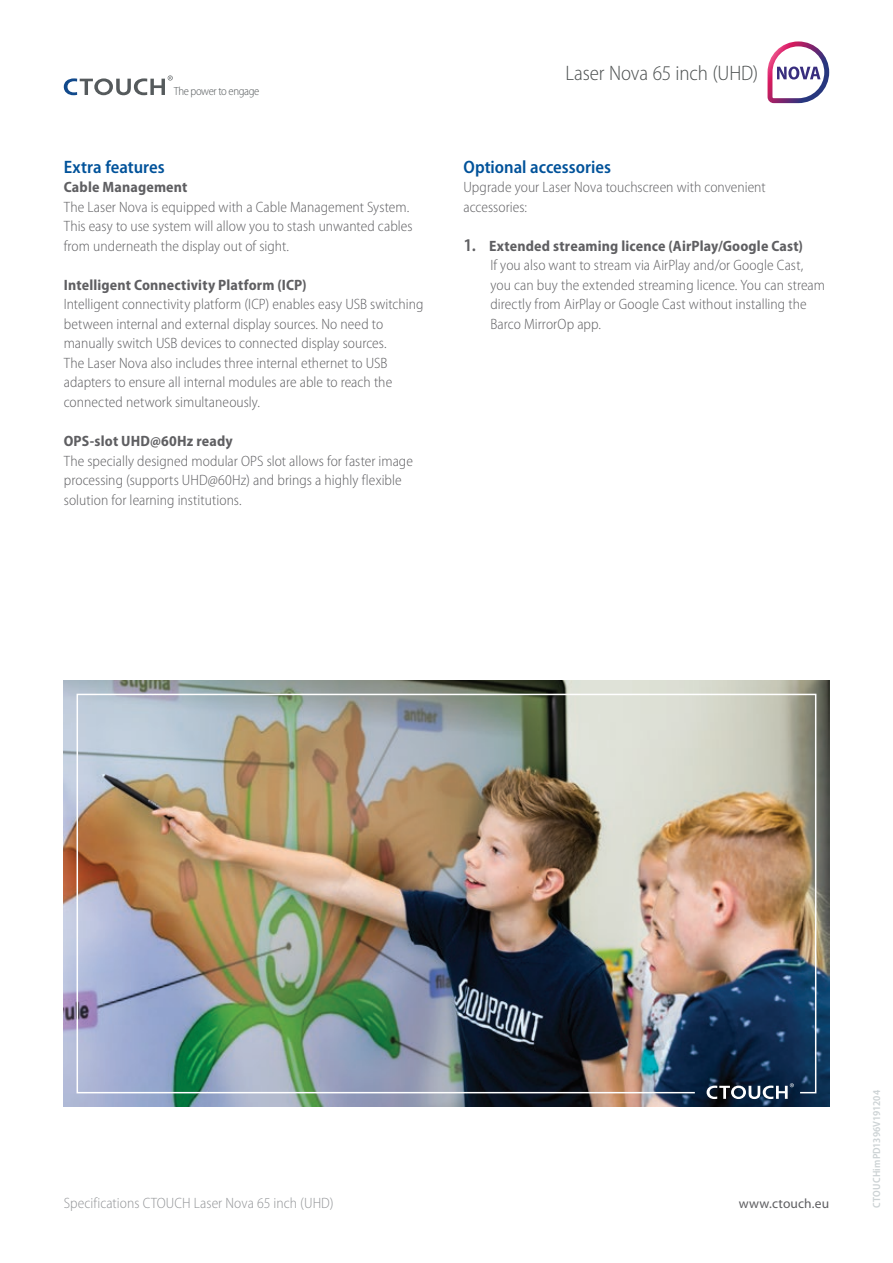
<style>
.page{position:relative;width:893px;height:1263px;background:#fff}
.page>*{position:absolute;margin:0;border:0;box-sizing:border-box;transform-origin:0 0}
.t1{font:300 semi-condensed 21px "Myriad Pro";letter-spacing:-.005em;color:#4d5151}
.standaard_tekst{font:600 semi-condensed 18px "Myriad Pro";color:#01529a}
.standaard_tekst-2{font:300 semi-condensed 15px/19.5px "Myriad Pro";letter-spacing:.005em;color:#5f5f62}
.standaard_tekst-3{font:700 semi-condensed 15px "Myriad Pro";letter-spacing:.01em;color:#5f5f62}
.t2{font:300 semi-condensed 15px "Myriad Pro";letter-spacing:.005em;color:#939598}
.t3{font:13.5px "Myriad Pro";letter-spacing:.01em;color:#5f5f62}
.t4{font:300 semi-condensed 11.85px "Myriad Pro";letter-spacing:-.03em;color:#555a5c}
.t5{font:600 semi-condensed 10.5px "Myriad Pro";letter-spacing:.01em;color:#ccd2d4}
.s1{font-weight:600;font-size:18px}
.s2{font-weight:700}
</style>
<div class="page">
<svg style="left:767px;top:41px;width:62px;height:62px"></svg>
<svg style="left:64px;top:75px;width:109px;height:20px"></svg>
<img style="left:64px;top:681px;width:765px;height:425px">
<img style="left:76px;top:693px;width:741px;height:401px">
<svg style="left:707px;top:1083px;width:87px;height:16px"></svg>
<p class="t4" style="left:174px;top:85px;width:87px">The power to engage</p>
<p class="standaard_tekst" style="left:64px;top:157px;width:103px">Extra features</p>
<p class="standaard_tekst-3" style="left:64px;top:179px;width:125px">Cable Management</p>
<p class="standaard_tekst-2" style="left:64px;top:198px;width:350px">The Laser Nova is equipped with a Cable Management System.<br>This easy to use system will allow you to stash unwanted cables from underneath the display out of sight.</p>
<p class="standaard_tekst-3" style="left:64px;top:277px;width:244px">Intelligent Connectivity Platform (ICP)</p>
<p class="standaard_tekst-2" style="left:64px;top:295px;width:361px">Intelligent connectivity platform (ICP) enables easy USB switching between internal and external display sources. No need to manually switch USB devices to connected display sources.</p>
<p class="standaard_tekst-2" style="left:64px;top:354px;width:330px">The Laser Nova also includes three internal ethernet to USB adapters to ensure all internal modules are able to reach the connected network simultaneously.</p>
<p class="standaard_tekst-3" style="left:64px;top:433px;width:171px">OPS-slot UHD@60Hz ready</p>
<p class="standaard_tekst-2" style="left:64px;top:451px;width:351px">The specially designed modular OPS slot allows for faster image processing (supports UHD@60Hz) and brings a highly flexible solution for learning institutions.</p>
<h1 class="t1" style="left:565px;top:62px;width:194px">Laser Nova 65 inch (UHD)</h1>
<p class="standaard_tekst" style="left:463px;top:157px;width:149px">Optional accessories</p>
<p class="standaard_tekst-2" style="left:463px;top:178px;width:304px">Upgrade your Laser Nova touchscreen with convenient accessories:</p>
<p class="standaard_tekst-2" style="left:490px;top:237px;width:336px;text-indent:-27px"><span class="s1">1.</span> <span class="s2">Extended streaming licence (AirPlay/Google Cast)<br></span>If you also want to stream via AirPlay and/or Google Cast, you can buy the extended streaming licence. You can stream directly from AirPlay or Google Cast without installing the Barco MirrorOp app.</p>
<p class="t2" style="left:64px;top:1194px;width:271px">Specifications CTOUCH Laser Nova 65 inch (UHD)</p>
<p class="t3" style="left:739px;top:1196px;width:92px">www.ctouch.eu</p>
<p class="t5" style="left:871px;top:1208px;width:119px;rotate:-90deg">CTOUCHimPD1396V191204</p>
</div>
